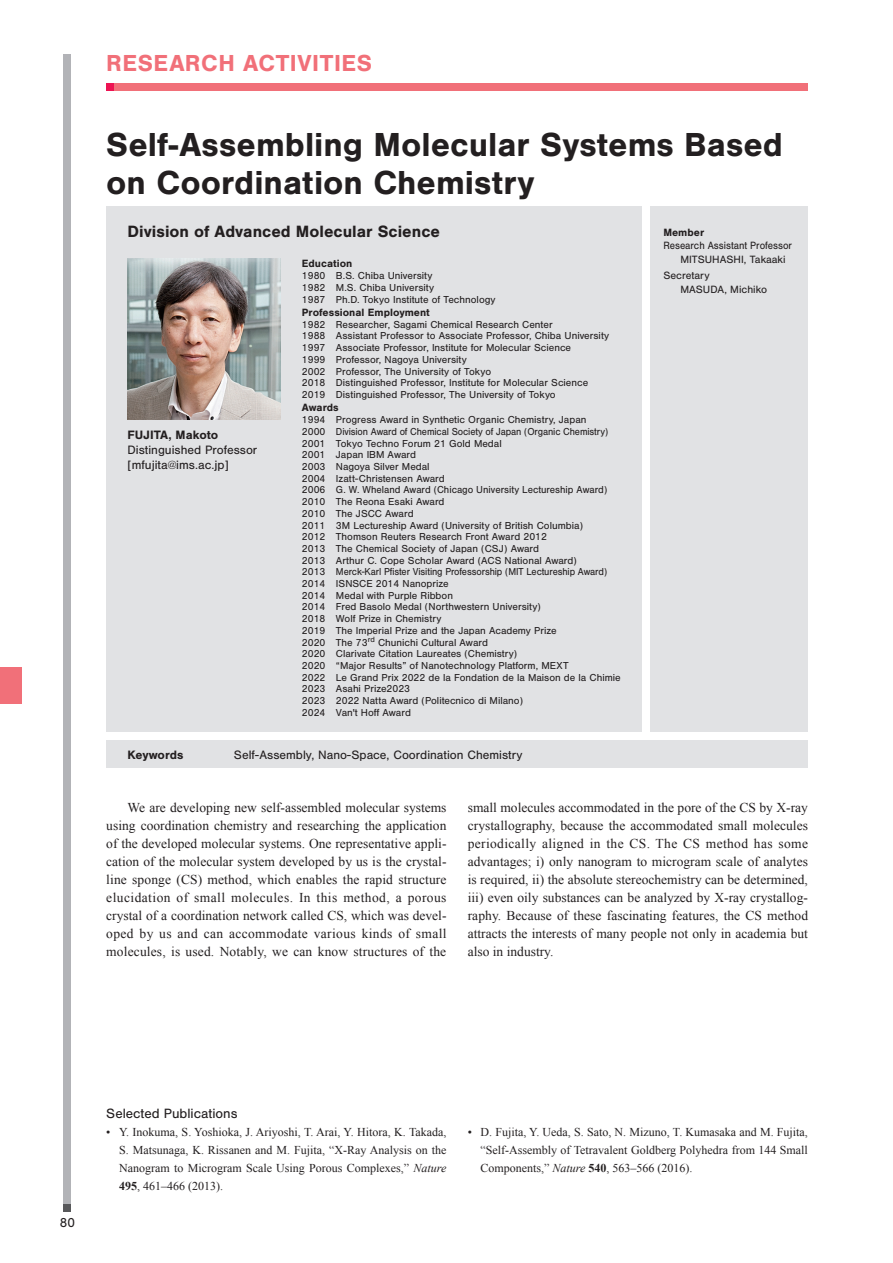
<style>
.page{position:relative;width:893px;height:1263px;background:#fff}
.page>*{position:absolute;margin:0;border:0;box-sizing:border-box;transform-origin:0 0}
.title_I{font:700 34.5px/37.5px "Nimbus San";color:#231f20}
.t1{font:700 24px "Nimbus San";letter-spacing:.025em;color:#f17079}
.title_I_downlist{font:700 16.95px "Nimbus San";color:#231f20}
.reference{font:13.95px "Nimbus San";color:#231f20}
.body{font:13.5px/18px "Times New Roman";letter-spacing:.005em;color:#231f20;text-align:justify}
.t2{font:13.5px "Nimbus San";color:#231f20}
.keywords{font:12.6px "Nimbus San";color:#231f20}
.staff-p{font:12.6px "Nimbus San";color:#231f20}
.staff-pt{font:700 12.6px "Nimbus San";color:#231f20}
.keywords-2{font:700 12.6px "Nimbus San";color:#231f20}
.reference_body{font:12px/18px "Times New Roman";color:#231f20;text-align:justify}
.biog-t{font:700 10.95px "Nimbus San";color:#231f20}
.staff{font:10.95px "Nimbus San";color:#231f20}
.staff-t{font:10.95px "Nimbus San";color:#231f20;scale:.92 1}
.staff-t-2{font:10.95px "Nimbus San";color:#231f20}
.staff-t-3{font:700 10.95px "Nimbus San";color:#231f20}
.biog{font:10.5px "Nimbus San";color:#231f20}
.s1{font-style:italic}
.s2{font-weight:700}
</style>
<div class="page">
<div style="left:106px;top:83px;width:702px;height:7px;background:#f17079"></div>
<div style="left:106px;top:83px;width:8px;height:7px;background:#ed1353"></div>
<div style="left:64px;top:55px;width:7px;height:1157px;background:#b2b3b7"></div>
<div style="left:64px;top:1205px;width:7px;height:7px;background:#57585a"></div>
<div style="left:0;top:668px;width:21px;height:36px;background:#f17079"></div>
<div style="left:106px;top:206px;width:536px;height:525px;background:#e1e2e4"></div>
<div style="left:651px;top:206px;width:157px;height:525px;background:#e1e2e4"></div>
<div style="left:106px;top:740px;width:702px;height:27px;background:#e1e2e4"></div>
<img style="left:128px;top:258px;width:153px;height:162px">
<h2 class="t1" style="left:106px;top:50px;width:267px">RESEARCH ACTIVITIES</h2>
<p class="title_I" style="left:106px;top:126px;width:678px">Self-Assembling Molecular Systems Based on Coordination Chemistry</p>
<p class="title_I_downlist" style="left:128px;top:222px;width:314px">Division of Advanced Molecular Science</p>
<p class="staff-t-3" style="left:663px;top:226px;width:42px">Member</p>
<p class="staff-t" style="left:663px;top:239px;width:141px">Research Assistant Professor</p>
<p class="staff" style="left:680px;top:253px;width:107px">MITSUHASHI, Takaaki</p>
<p class="staff-t-2" style="left:663px;top:269px;width:48px">Secretary</p>
<p class="staff" style="left:680px;top:283px;width:88px">MASUDA, Michiko</p>
<p class="biog-t" style="left:302px;top:258px;width:52px">Education</p>
<p class="biog" style="left:302px;top:270px;width:132px">1980 B.S. Chiba University</p>
<p class="biog" style="left:302px;top:282px;width:134px">1982 M.S. Chiba University</p>
<p class="biog" style="left:302px;top:293px;width:195px">1987 Ph.D. Tokyo Institute of Technology</p>
<p class="biog-t" style="left:302px;top:306px;width:129px">Professional Employment</p>
<p class="biog" style="left:302px;top:318px;width:252px">1982 Researcher, Sagami Chemical Research Center</p>
<p class="biog" style="left:302px;top:330px;width:309px">1988 Assistant Professor to Associate Professor, Chiba University</p>
<p class="biog" style="left:302px;top:342px;width:271px">1997 Associate Professor, Institute for Molecular Science</p>
<p class="biog" style="left:302px;top:354px;width:166px">1999 Professor, Nagoya University</p>
<p class="biog" style="left:302px;top:365px;width:191px">2002 Professor, The University of Tokyo</p>
<p class="biog" style="left:302px;top:377px;width:288px">2018 Distinguished Professor, Institute for Molecular Science</p>
<p class="biog" style="left:302px;top:389px;width:255px">2019 Distinguished Professor, The University of Tokyo</p>
<p class="biog-t" style="left:302px;top:402px;width:38px">Awards</p>
<p class="biog" style="left:302px;top:414px;width:286px">1994 Progress Award in Synthetic Organic Chemistry, Japan</p>
<p class="biog" style="left:302px;top:426px;width:308px">2000 Division Award of Chemical Society of Japan (Organic Chemistry)</p>
<p class="biog" style="left:302px;top:437px;width:201px">2001 Tokyo Techno Forum 21 Gold Medal</p>
<p class="biog" style="left:302px;top:449px;width:116px">2001 Japan IBM Award</p>
<p class="biog" style="left:302px;top:461px;width:129px">2003 Nagoya Silver Medal</p>
<p class="biog" style="left:302px;top:472px;width:144px">2004 Izatt-Christensen Award</p>
<p class="biog" style="left:302px;top:484px;width:307px">2006 G. W. Wheland Award (Chicago University Lectureship Award)</p>
<p class="biog" style="left:302px;top:496px;width:144px">2010 The Reona Esaki Award</p>
<p class="biog" style="left:302px;top:507px;width:113px">2010 The JSCC Award</p>
<p class="biog" style="left:302px;top:519px;width:283px">2011 3M Lectureship Award (University of British Columbia)</p>
<p class="biog" style="left:302px;top:531px;width:247px">2012 Thomson Reuters Research Front Award 2012</p>
<p class="biog" style="left:302px;top:543px;width:239px">2013 The Chemical Society of Japan (CSJ) Award</p>
<p class="biog" style="left:302px;top:554px;width:276px">2013 Arthur C. Cope Scholar Award (ACS National Award)</p>
<p class="biog" style="left:302px;top:566px;width:307px">2013 Merck-Karl Pfister Visiting Professorship (MIT Lectureship Award)</p>
<p class="biog" style="left:302px;top:578px;width:148px">2014 ISNSCE 2014 Nanoprize</p>
<p class="biog" style="left:302px;top:589px;width:153px">2014 Medal with Purple Ribbon</p>
<p class="biog" style="left:302px;top:601px;width:240px">2014 Fred Basolo Medal (Northwestern University)</p>
<p class="biog" style="left:302px;top:613px;width:141px">2018 Wolf Prize in Chemistry</p>
<p class="biog" style="left:302px;top:624px;width:256px">2019 The Imperial Prize and the Japan Academy Prize</p>
<p class="biog" style="left:302px;top:636px;width:188px">2020 The 73<sup>rd</sup> Chunichi Cultural Award</p>
<p class="biog" style="left:302px;top:648px;width:217px">2020 Clarivate Citation Laureates (Chemistry)</p>
<p class="biog" style="left:302px;top:660px;width:268px">2020 “Major Results” of Nanotechnology Platform, MEXT</p>
<p class="biog" style="left:302px;top:671px;width:320px">2022 Le Grand Prix 2022 de la Fondation de la Maison de la Chimie</p>
<p class="biog" style="left:302px;top:683px;width:110px">2023 Asahi Prize2023</p>
<p class="biog" style="left:302px;top:695px;width:223px">2023 2022 Natta Award (Politecnico di Milano)</p>
<p class="biog" style="left:302px;top:706px;width:111px">2024 Van't Hoff Award</p>
<p class="staff-pt" style="left:128px;top:428px;width:92px">FUJITA, Makoto</p>
<p class="staff-p" style="left:128px;top:443px;width:131px">Distinguished Professor</p>
<p class="staff-p" style="left:128px;top:458px;width:103px">[mfujita@ims.ac.jp]</p>
<p class="keywords-2" style="left:128px;top:748px;width:57px">Keywords</p>
<p class="keywords" style="left:234px;top:748px;width:290px">Self-Assembly, Nano-Space, Coordination Chemistry</p>
<p class="body" style="left:106px;top:798px;width:342px;text-indent:21px">We are developing new self-assembled molecular systems using coordination chemistry and researching the application of the developed molecular systems. One representative appli&shy;cation of the molecular system developed by us is the crystal&shy;line sponge (CS) method, which enables the rapid structure elucidation of small molecules. In this method, a porous crystal of a coordination network called CS, which was devel&shy;oped by us and can accommodate various kinds of small molecules, is used. Notably, we can know structures of the</p>
<p class="body" style="left:468px;top:798px;width:342px">small molecules accommodated in the pore of the CS by X-ray crystallography, because the accommodated small molecules periodically aligned in the CS. The CS method has some advantages; i) only nanogram to microgram scale of analytes is required, ii) the absolute stereochemistry can be determined, iii) even oily substances can be analyzed by X-ray crystallog&shy;raphy. Because of these fascinating features, the CS method attracts the interests of many people not only in academia but also in industry.</p>
<p class="t2" style="left:60px;top:1215px;width:17px">80</p>
<p class="reference" style="left:106px;top:1105px;width:133px">Selected Publications</p>
<p class="reference_body" style="left:119px;top:1122px;width:329px;text-indent:-13px">• Y. Inokuma, S. Yoshioka, J. Ariyoshi, T. Arai, Y. Hitora, K. Takada, S. Matsunaga, K. Rissanen and M. Fujita, “X-Ray Analysis on the Nanogram to Microgram Scale Using Porous Complexes,” <span class="s1">Nature </span><span class="s2">495</span>, 461–466 (2013).</p>
<p class="reference_body" style="left:480px;top:1122px;width:329px;text-indent:-13px">• D. Fujita, Y. Ueda, S. Sato, N. Mizuno, T. Kumasaka and M. Fujita, “Self-Assembly of Tetravalent Goldberg Polyhedra from 144 Small Components,” <span class="s1">Nature</span> <span class="s2">540</span>, 563–566 (2016).</p>
</div>
